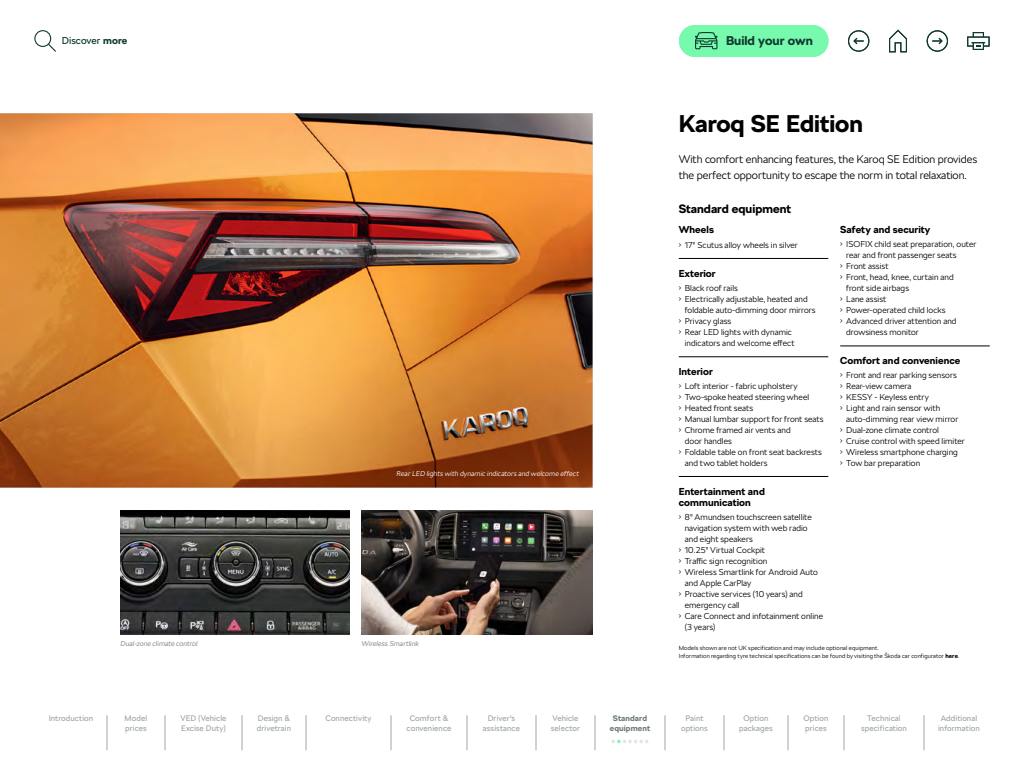
<style>
.page{position:relative;width:1024px;height:768px;background:#fff}
.page>*{position:absolute;margin:0;border:0;box-sizing:border-box;transform-origin:0 0}
.t1{font:700 24px "SKODA Next";color:#000}
.t2{font:700 12.7px "SKODA Next";color:#0e3a2f}
.t3{font:700 12px "SKODA Next";color:#000}
.t4{font:300 11px/16px "SKODA Next";color:#000}
.t5{font:700 10px/11px "SKODA Next";letter-spacing:.01em;color:#000}
.t6{font:10px "SKODA Next";color:#0e3a2f}
.t7{font:300 8.5px/11px "SKODA Next";letter-spacing:.005em;color:#000}
.t8{font:8px/10px "SKODA Next";letter-spacing:.01em;color:#a0a7a8;text-align:center}
.t9{font:700 8px/10px "SKODA Next";letter-spacing:.015em;color:#6f797a;text-align:center}
.t10{font:italic 300 7px "SKODA Next";letter-spacing:.015em;color:#fff}
.t11{font:italic 300 7px "SKODA Next";letter-spacing:.01em;color:#6f797a}
.t12{font:300 6px/8px "SKODA Next";letter-spacing:.015em;color:#000}
.s1{font-weight:700}
</style>
<div class="page">
<div style="left:679px;top:25px;width:150px;height:32px;background:#78faae;border-radius:16px"></div>
<svg style="left:695px;top:32px;width:23px;height:17px"></svg>
<svg style="left:889px;top:30px;width:18px;height:22px"></svg>
<svg style="left:967px;top:32px;width:23px;height:18px"></svg>
<svg style="left:848px;top:30px;width:21px;height:22px"></svg>
<svg style="left:927px;top:30px;width:21px;height:22px"></svg>
<img style="left:0;top:113px;width:593px;height:375px">
<img style="left:121px;top:510px;width:229px;height:125px">
<img style="left:361px;top:510px;width:232px;height:125px">
<hr style="left:679px;top:258px;width:149px;height:1px;background:#000">
<hr style="left:679px;top:357px;width:149px;height:1px;background:#000">
<hr style="left:679px;top:476px;width:149px;height:1px;background:#000">
<hr style="left:840px;top:346px;width:150px;height:1px;background:#000">
<hr style="left:107px;top:715px;width:1px;height:35px;background:#a0a7a8">
<hr style="left:165px;top:715px;width:1px;height:35px;background:#a0a7a8">
<hr style="left:242px;top:715px;width:1px;height:35px;background:#a0a7a8">
<hr style="left:306px;top:715px;width:1px;height:35px;background:#a0a7a8">
<hr style="left:391px;top:715px;width:1px;height:35px;background:#a0a7a8">
<hr style="left:467px;top:715px;width:1px;height:35px;background:#a0a7a8">
<hr style="left:536px;top:715px;width:1px;height:35px;background:#a0a7a8">
<hr style="left:595px;top:715px;width:1px;height:35px;background:#a0a7a8">
<hr style="left:665px;top:715px;width:1px;height:35px;background:#a0a7a8">
<hr style="left:724px;top:715px;width:1px;height:35px;background:#a0a7a8">
<hr style="left:788px;top:715px;width:1px;height:35px;background:#a0a7a8">
<hr style="left:844px;top:715px;width:1px;height:35px;background:#a0a7a8">
<hr style="left:924px;top:715px;width:1px;height:35px;background:#a0a7a8">
<svg style="left:612px;top:740px;width:36px;height:3px"></svg>
<svg style="left:34px;top:30px;width:22px;height:22px"></svg>
<p class="t6" style="left:62px;top:35px;width:67px">Discover <span class="s1">more</span></p>
<p class="t10" style="left:397px;top:470px;width:184px">Rear LED lights with dynamic indicators and welcome effect</p>
<p class="t11" style="left:121px;top:640px;width:79px">Dual-zone climate control</p>
<p class="t11" style="left:361px;top:640px;width:59px">Wireless Smartlink</p>
<h2 class="t2" style="left:726px;top:33px;width:89px">Build your own</h2>
<h1 class="t1" style="left:679px;top:109px;width:186px">Karoq SE Edition</h1>
<p class="t4" style="left:679px;top:151px;width:300px">With comfort enhancing features, the Karoq SE Edition provides the perfect opportunity to escape the norm in total relaxation.</p>
<h3 class="t3" style="left:679px;top:202px;width:114px">Standard equipment</h3>
<p class="t5" style="left:679px;top:224px;width:37px">Wheels</p>
<p class="t7" style="left:679px;top:239px;width:121px">• 17" Scutus alloy wheels in silver</p>
<p class="t5" style="left:679px;top:268px;width:39px">Exterior</p>
<p class="t7" style="left:679px;top:282px;width:61px">• Black roof rails</p>
<p class="t7" style="left:685px;top:293px;width:132px;text-indent:-6px">• Electrically adjustable, heated and foldable auto-dimming door mirrors</p>
<p class="t7" style="left:679px;top:315px;width:54px">• Privacy glass</p>
<p class="t7" style="left:685px;top:326px;width:111px;text-indent:-6px">• Rear LED lights with dynamic indicators and welcome effect</p>
<p class="t5" style="left:679px;top:366px;width:36px">Interior</p>
<p class="t7" style="left:679px;top:380px;width:120px">• Loft interior - fabric upholstery</p>
<p class="t7" style="left:679px;top:391px;width:132px">• Two-spoke heated steering wheel</p>
<p class="t7" style="left:679px;top:402px;width:76px">• Heated front seats</p>
<p class="t7" style="left:679px;top:413px;width:146px">• Manual lumbar support for front seats</p>
<p class="t7" style="left:685px;top:424px;width:108px;text-indent:-6px">• Chrome framed air vents and door handles</p>
<p class="t7" style="left:685px;top:446px;width:139px;text-indent:-6px">• Foldable table on front seat backrests and two tablet holders</p>
<p class="t5" style="left:679px;top:486px;width:88px">Entertainment and communication</p>
<p class="t7" style="left:685px;top:511px;width:128px;text-indent:-6px">• 8" Amundsen touchscreen satellite navigation system with web radio and eight speakers</p>
<p class="t7" style="left:679px;top:544px;width:88px">• 10.25" Virtual Cockpit</p>
<p class="t7" style="left:679px;top:555px;width:90px">• Traffic sign recognition</p>
<p class="t7" style="left:685px;top:566px;width:135px;text-indent:-6px">• Wireless Smartlink for Android Auto and Apple CarPlay</p>
<p class="t7" style="left:685px;top:588px;width:120px;text-indent:-6px">• Proactive services (10 years) and emergency call</p>
<p class="t7" style="left:685px;top:610px;width:140px;text-indent:-6px">• Care Connect and infotainment online (3 years)</p>
<p class="t5" style="left:840px;top:224px;width:92px">Safety and security</p>
<p class="t7" style="left:846px;top:239px;width:132px;text-indent:-6px">• ISOFIX child seat preparation, outer rear and front passenger seats</p>
<p class="t7" style="left:840px;top:261px;width:50px">• Front assist</p>
<p class="t7" style="left:846px;top:272px;width:109px;text-indent:-6px">• Front, head, knee, curtain and front side airbags</p>
<p class="t7" style="left:840px;top:294px;width:48px">• Lane assist</p>
<p class="t7" style="left:840px;top:305px;width:107px">• Power-operated child locks</p>
<p class="t7" style="left:846px;top:316px;width:112px;text-indent:-6px">• Advanced driver attention and drowsiness monitor</p>
<p class="t5" style="left:840px;top:355px;width:122px">Comfort and convenience</p>
<p class="t7" style="left:840px;top:370px;width:118px">• Front and rear parking sensors</p>
<p class="t7" style="left:840px;top:381px;width:73px">• Rear-view camera</p>
<p class="t7" style="left:840px;top:392px;width:90px">• KESSY - Keyless entry</p>
<p class="t7" style="left:846px;top:403px;width:114px;text-indent:-6px">• Light and rain sensor with auto-dimming rear view mirror</p>
<p class="t7" style="left:840px;top:425px;width:100px">• Dual-zone climate control</p>
<p class="t7" style="left:840px;top:436px;width:126px">• Cruise control with speed limiter</p>
<p class="t7" style="left:840px;top:447px;width:119px">• Wireless smartphone charging</p>
<p class="t7" style="left:840px;top:458px;width:81px">• Tow bar preparation</p>
<p class="t12" style="left:679px;top:644px;width:282px">Models shown are not UK specification and may include optional equipment.<br>Information regarding tyre technical specifications can be found by visiting the Škoda car configurator <span class="s1">here</span>.</p>
<p class="t8" style="left:49px;top:713px;width:46px">Introduction</p>
<p class="t8" style="left:125px;top:713px;width:24px;text-align:left">Model prices</p>
<p class="t8" style="left:180px;top:713px;width:48px;text-align:left">VED (Vehicle<br>Excise Duty)</p>
<p class="t8" style="left:257px;top:713px;width:36px;text-align:left">Design &amp; drivetrain</p>
<p class="t8" style="left:325px;top:713px;width:48px">Connectivity</p>
<p class="t8" style="left:407px;top:713px;width:46px">Comfort &amp; convenience</p>
<p class="t8" style="left:483px;top:713px;width:39px">Driver's assistance</p>
<p class="t8" style="left:551px;top:713px;width:31px;text-align:left">Vehicle selector</p>
<p class="t9" style="left:610px;top:713px;width:42px">Standard equipment</p>
<p class="t8" style="left:681px;top:713px;width:28px">Paint options</p>
<p class="t8" style="left:739px;top:713px;width:35px">Option packages</p>
<p class="t8" style="left:803px;top:713px;width:27px;text-align:left">Option prices</p>
<p class="t8" style="left:861px;top:713px;width:47px">Technical specification</p>
<p class="t8" style="left:938px;top:713px;width:43px">Additional information</p>
</div>
